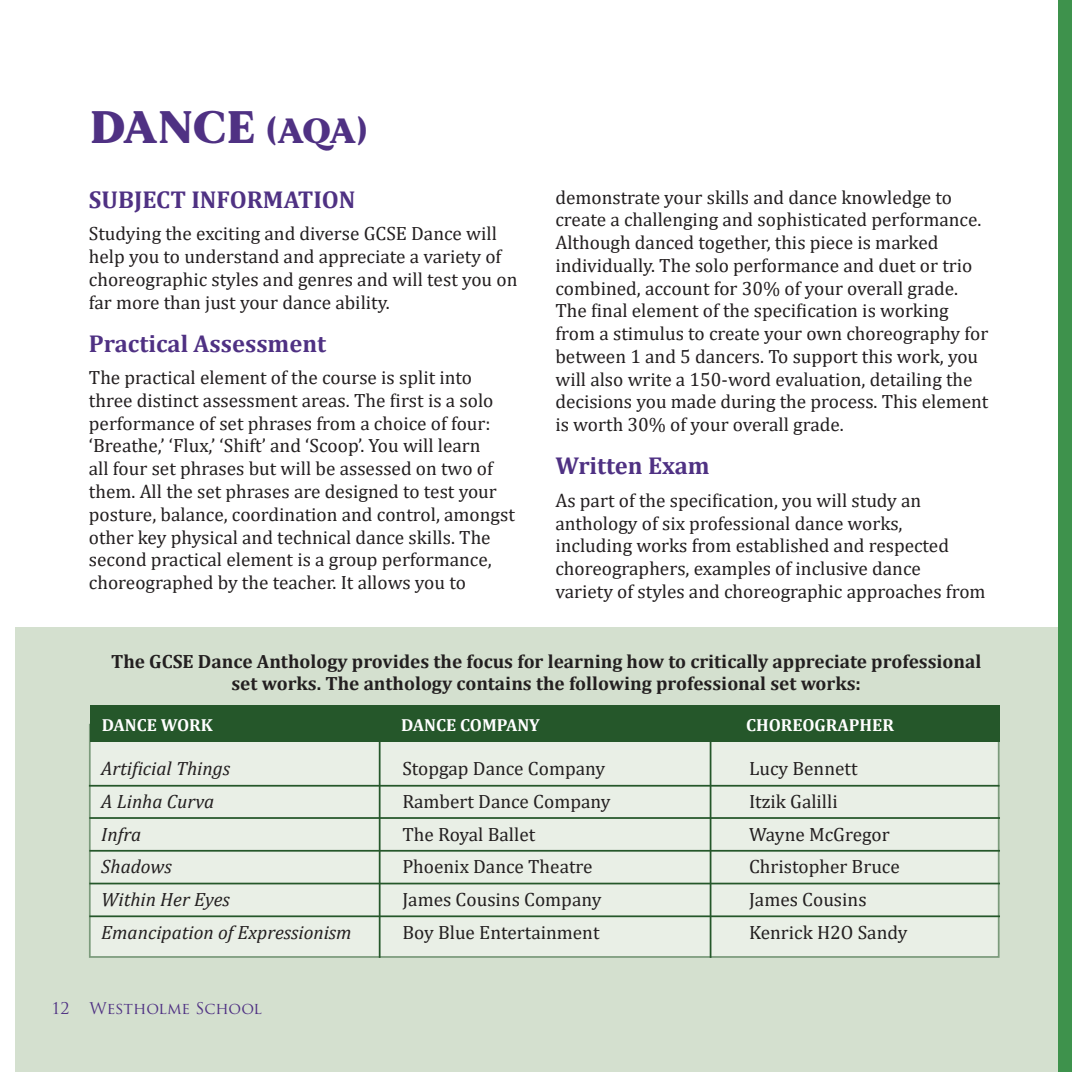
<style>
.page{position:relative;width:1072px;height:1072px;background:#fff}
.page>*{position:absolute;margin:0;border:0;box-sizing:border-box;transform-origin:0 0}
.Heading{font:900 45.5px "MADE Mirage";letter-spacing:.025em;color:#4f3183}
.Subhead{font:700 24.5px "Cambria";color:#4f3183}
.Body_text{font:19.25px/22.8px "Cambria";color:#231f20}
.Subhead-2{font:19.25px/22.8px "Cambria";color:#231f20}
.Body_text-2{font:700 19.25px/22.8px "Cambria";color:#231f20;text-align:center}
.Body_text-3{font:italic 19.25px "Cambria";color:#231f20}
.Subhead-3{font:700 17.5px "Cambria";color:#fff}
.t1{font:15.75px "Trajan Pro";color:#4f3183}
.s1{font-size:35px}
.s2{color:#fff}
</style>
<div class="page">
<div style="left:15px;top:628px;width:1044px;height:443px;background:#d4e0cf"></div>
<div style="left:89px;top:723px;width:910px;height:234px;background:#e9efe6"></div>
<div style="left:90px;top:705px;width:909px;height:37px;background:#25572a"></div>
<div style="left:1058px;top:0;width:13px;height:1071px;background:#3e924c"></div>
<hr style="left:379px;top:705px;width:1px;height:252px;background:#25572a">
<hr style="left:709px;top:705px;width:2px;height:252px;background:#25572a">
<hr style="left:89px;top:785px;width:910px;height:1px;background:#25572a">
<hr style="left:89px;top:817px;width:911px;height:2px;background:#25572a">
<hr style="left:89px;top:850px;width:911px;height:1px;background:#25572a">
<hr style="left:89px;top:882px;width:911px;height:2px;background:#25572a">
<hr style="left:89px;top:915px;width:911px;height:2px;background:#25572a">
<p class="Heading" style="left:91px;top:96px;width:278px">DANCE <span class="s1">(AQA)</span></p>
<p class="Subhead" style="left:89px;top:182px;width:268px">SUBJECT INFORMATION</p>
<p class="Body_text" style="left:89px;top:222px;width:430px">Studying the exciting and diverse GCSE Dance will help you to understand and appreciate a variety of choreographic styles and genres and will test you on far more than just your dance ability.</p>
<p class="Subhead" style="left:89px;top:326px;width:239px">Practical Assessment</p>
<p class="Body_text" style="left:89px;top:366px;width:427px">The practical element of the course is split into three distinct assessment areas. The first is a solo performance of set phrases from a choice of four: ‘Breathe,’ ‘Flux,’ ‘Shift’ and ‘Scoop’. You will learn<br>all four set phrases but will be assessed on two of them. All the set phrases are designed to test your posture, balance, coordination and control, amongst other key physical and technical dance skills. The second practical element is a group performance, choreographed by the teacher. It allows you to</p>
<p class="Body_text" style="left:555px;top:185px;width:434px">demonstrate your skills and dance knowledge to create a challenging and sophisticated performance.<br>Although danced together, this piece is marked individually. The solo performance and duet or trio combined, account for 30% of your overall grade.<br>The final element of the specification is working from a stimulus to create your own choreography for between 1 and 5 dancers. To support this work, you will also write a 150-word evaluation, detailing the decisions you made during the process. This element is worth 30% of your overall grade.</p>
<p class="Subhead" style="left:555px;top:448px;width:156px">Written Exam</p>
<p class="Subhead-2" style="left:555px;top:489px;width:431px">As part of the specification, you will study an anthology of six professional dance works,<br>including works from established and respected choreographers, examples of inclusive dance <span class="s2">and a </span>variety of styles and choreographic approaches from</p>
<p class="Body_text-2" style="left:111px;top:649px;width:871px">The GCSE Dance Anthology provides the focus for learning how to critically appreciate professional set works. The anthology contains the following professional set works:</p>
<p class="Subhead-3" style="left:102px;top:713px;width:112px">DANCE WORK</p>
<p class="Subhead-3" style="left:401px;top:713px;width:140px">DANCE COMPANY</p>
<p class="Subhead-3" style="left:746px;top:713px;width:149px">CHOREOGRAPHER</p>
<p class="Body_text-3" style="left:101px;top:755px;width:130px">Artificial Things</p>
<p class="Body_text" style="left:402px;top:757px;width:204px">Stopgap Dance Company</p>
<p class="Body_text" style="left:749px;top:757px;width:110px">Lucy Bennett</p>
<p class="Body_text-3" style="left:101px;top:787px;width:115px">A Linha Curva</p>
<p class="Body_text" style="left:402px;top:789px;width:210px">Rambert Dance Company</p>
<p class="Body_text" style="left:749px;top:789px;width:90px">Itzik Galilli</p>
<p class="Body_text-3" style="left:101px;top:820px;width:41px">Infra</p>
<p class="Body_text" style="left:402px;top:822px;width:134px">The Royal Ballet</p>
<p class="Body_text" style="left:749px;top:822px;width:142px">Wayne McGregor</p>
<p class="Body_text-3" style="left:101px;top:853px;width:72px">Shadows</p>
<p class="Body_text" style="left:402px;top:855px;width:192px">Phoenix Dance Theatre</p>
<p class="Body_text" style="left:749px;top:855px;width:152px">Christopher Bruce</p>
<p class="Body_text-3" style="left:101px;top:885px;width:130px">Within Her Eyes</p>
<p class="Body_text" style="left:402px;top:887px;width:201px">James Cousins Company</p>
<p class="Body_text" style="left:749px;top:887px;width:119px">James Cousins</p>
<p class="Body_text-3" style="left:101px;top:918px;width:252px">Emancipation of Expressionism</p>
<p class="Body_text" style="left:402px;top:920px;width:199px">Boy Blue Entertainment</p>
<p class="Body_text" style="left:749px;top:920px;width:160px">Kenrick H2O Sandy</p>
<p class="t1" style="left:52px;top:998px;width:19px">12</p>
<p class="t1" style="left:89px;top:998px;width:174px">Westholme School</p>
</div>
